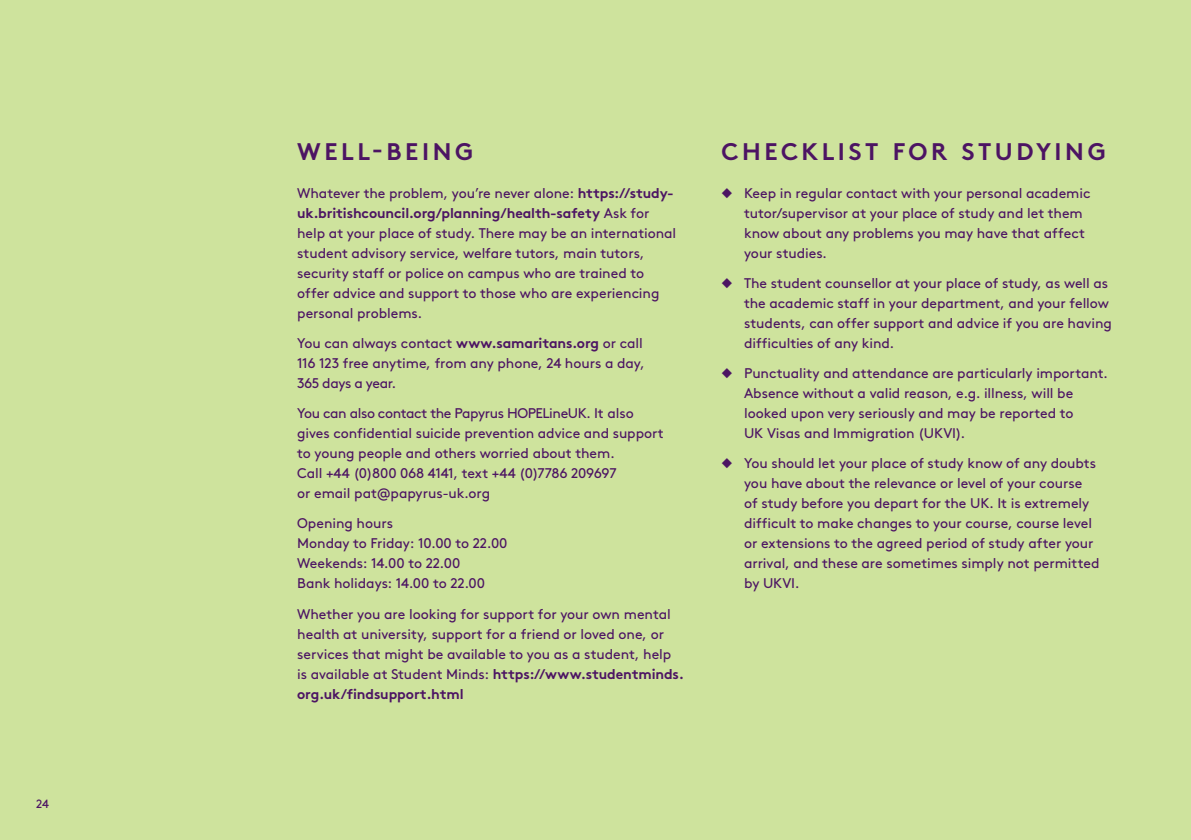
<style>
.page{position:relative;width:1191px;height:840px;background:#fff}
.page>*{position:absolute;margin:0;border:0;box-sizing:border-box;transform-origin:0 0}
.t1{font:700 24px "Brown Pro";letter-spacing:.15em;color:#4c1463}
.t2{font:14px/20px "Brown Pro";letter-spacing:-.005em;color:#4c1463}
.t3{font:12px "Brown Pro";color:#4c1463}
.s1{font-weight:700}
</style>
<div class="page">
<div style="left:0;top:0;width:1191px;height:839px;background:#cee39d"></div>
<p class="t3" style="left:36px;top:793px;width:14px">24</p>
<h1 class="t1" style="left:297px;top:132px;width:178px">WELL-BEING</h1>
<p class="t2" style="left:297px;top:182px;width:380px">Whatever the problem, you’re never alone: <span class="s1">https://study&shy;uk.britishcouncil.org/planning/health-safety</span> Ask for help at your place of study. There may be an international student advisory service, welfare tutors, main tutors, security staff or police on campus who are trained to offer advice and support to those who are experiencing personal problems.</p>
<p class="t2" style="left:297px;top:332px;width:349px">You can always contact <span class="s1">www.samaritans.org</span> or call<br>116 123 free anytime, from any phone, 24 hours a day,<br>365 days a year.</p>
<p class="t2" style="left:297px;top:402px;width:368px">You can also contact the Papyrus HOPELineUK. It also gives confidential suicide prevention advice and support to young people and others worried about them.<br>Call +44 (0)800 068 4141, text +44 (0)7786 209697<br>or email pat@papyrus-uk.org</p>
<p class="t2" style="left:297px;top:512px;width:212px">Opening hours<br>Monday to Friday: 10.00 to 22.00<br>Weekends: 14.00 to 22.00<br>Bank holidays: 14.00 to 22.00</p>
<p class="t2" style="left:297px;top:602px;width:388px">Whether you are looking for support for your own mental health at university, support for a friend or loved one, or services that might be available to you as a student, help is available at Student Minds: <span class="s1">https://www.studentminds. org.uk/findsupport.html</span></p>
<h1 class="t1" style="left:721px;top:132px;width:386px">CHECKLIST FOR STUDYING</h1>
<p class="t2" style="left:744px;top:182px;width:348px;text-indent:-23px">◆ Keep in regular contact with your personal academic tutor/supervisor at your place of study and let them know about any problems you may have that affect your studies.</p>
<p class="t2" style="left:744px;top:272px;width:369px;text-indent:-23px">◆ The student counsellor at your place of study, as well as the academic staff in your department, and your fellow students, can offer support and advice if you are having difficulties of any kind.</p>
<p class="t2" style="left:744px;top:362px;width:365px;text-indent:-23px">◆ Punctuality and attendance are particularly important.<br>Absence without a valid reason, e.g. illness, will be looked upon very seriously and may be reported to<br>UK Visas and Immigration (UKVI).</p>
<p class="t2" style="left:744px;top:452px;width:357px;text-indent:-23px">◆ You should let your place of study know of any doubts you have about the relevance or level of your course<br>of study before you depart for the UK. It is extremely difficult to make changes to your course, course level or extensions to the agreed period of study after your arrival, and these are sometimes simply not permitted by UKVI.</p>
</div>
